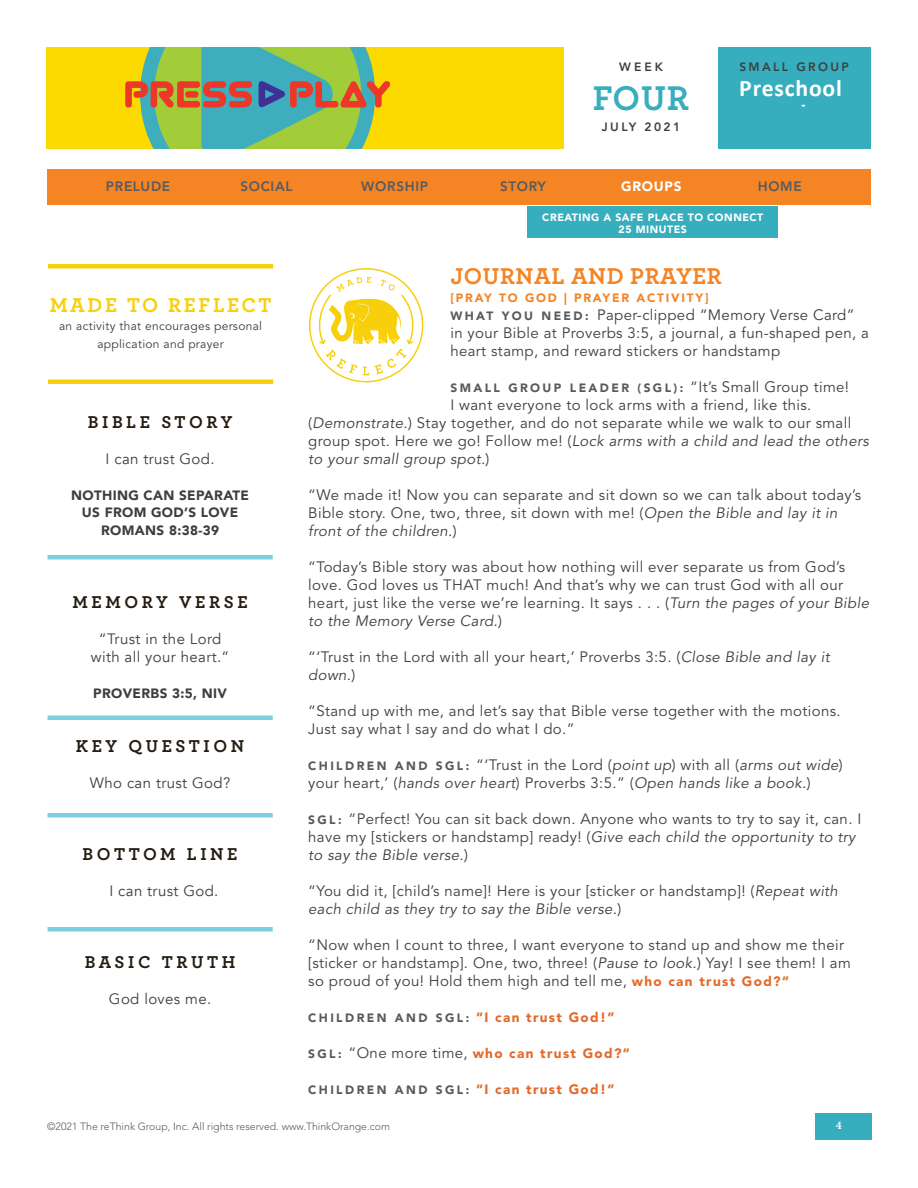
<style>
.page{position:relative;width:918px;height:1188px;background:#fff}
.page>*{position:absolute;margin:0;border:0;box-sizing:border-box;transform-origin:0 0}
.t1{font:700 36px "Archer Pro";color:#36aebd}
.Paragraph_Style_1{font:700 24px "Archer Pro";letter-spacing:.025em;color:#f58425}
.t2{font:700 23.7px "Calibri";letter-spacing:.03em;color:#fff}
.t3{font:700 21px "Archer Pro";letter-spacing:.125em;color:#f7cf0a}
.t4{font:700 18px "Archer Pro";letter-spacing:.2em;color:#251d13}
.Paragraph_Style_1-2{font:15px/18px "Avenir LT Std";letter-spacing:.025em;color:#3e3e3f}
.t5{font:15px/18px "Avenir";letter-spacing:.025em;color:#3e3e3f;text-align:center}
.t6{font:900 13.5px/18px "Avenir";letter-spacing:.025em;color:#3e3e3f;text-align:center}
.Paragraph_Style_1-3{font:900 13.5px "Avenir LT Std";letter-spacing:.1em;color:#e46828}
.t7{font:800 13.5px "Avenir LT Std";letter-spacing:.05em;color:#585a5c}
.t8{font:900 13.5px "Avenir LT Std";letter-spacing:.05em;color:#fff}
.Paragraph_Style_1-4{font:900 12px "Avenir LT Std";letter-spacing:.2em;color:#585a5c}
.t9{font:12px/18px "Avenir LT Std";letter-spacing:.025em;color:#3e3e3f;text-align:center}
.Paragraph_Style_1-5{font:900 12px "Avenir LT Std";letter-spacing:.15em;color:#f58425}
.t10{font:800 12px "Avenir LT Std";letter-spacing:.2em;color:#3e3e3f}
.t11{font:700 12px "Minion Pro";color:#fff}
.t12{font:300 10.5px "Avenir LT Std";color:#585a5c}
.t13{font:900 10.5px/12px "Avenir LT Std";letter-spacing:.05em;color:#fff;text-align:center}
.s1{font-weight:900;font-size:12px;color:#585a5c}
.s2{font-weight:400;font-size:15px;color:#3e3e3f}
.s3{font-style:italic}
.s4{font-weight:900;font-size:13.5px;color:#e46828}
.s5{font-size:13.5px;color:#e46828}
.s6{font-size:12px;color:#585a5c}
</style>
<div class="page">
<div style="left:46px;top:47px;width:612px;height:102px;background:#fcda00"></div>
<svg style="left:125px;top:47px;width:265px;height:102px;background:#8dac66"></svg>
<div style="left:717px;top:47px;width:154px;height:102px;background:#36aebd"></div>
<div style="left:564px;top:44px;width:153px;height:108px;background:#fff"></div>
<div style="left:48px;top:555px;width:225px;height:5px;background:#7bd0e0"></div>
<hr style="left:48px;top:716px;width:225px;height:4px;background:#7bd0e0">
<div style="left:48px;top:813px;width:225px;height:5px;background:#7bd0e0"></div>
<div style="left:48px;top:927px;width:225px;height:5px;background:#7bd0e0"></div>
<svg style="left:309px;top:268px;width:114px;height:114px"></svg>
<hr style="left:48px;top:380px;width:225px;height:4px;background:#f7cf0a">
<hr style="left:48px;top:264px;width:225px;height:4px;background:#f7cf0a">
<div style="left:47px;top:170px;width:824px;height:36px;background:#f58425"></div>
<div style="left:815px;top:1113px;width:57px;height:27px;background:#36aebd"></div>
<div style="left:527px;top:206px;width:251px;height:32px;background:#36aebd"></div>
<p class="t10" style="left:619px;top:59px;width:45px">WEEK</p>
<h1 class="t1" style="left:593px;top:69px;width:98px">FOUR</h1>
<p class="t10" style="left:602px;top:120px;width:80px">JULY 2021</p>
<p class="t10" style="left:739px;top:59px;width:111px">SMALL GROUP</p>
<h3 class="t2" style="left:739px;top:72px;width:104px">Preschool</h3>
<p class="t8" style="left:802px;top:96px;width:5px">-</p>
<p class="t7" style="left:106px;top:178px;width:66px">PRELUDE</p>
<p class="t7" style="left:240px;top:178px;width:54px">SOCIAL</p>
<p class="t7" style="left:361px;top:178px;width:68px">WORSHIP</p>
<p class="t7" style="left:500px;top:178px;width:47px">STORY</p>
<p class="t8" style="left:621px;top:178px;width:62px">GROUPS</p>
<p class="t7" style="left:758px;top:178px;width:46px">HOME</p>
<h3 class="t3" style="left:50px;top:288px;width:223px">MADE TO REFLECT</h3>
<p class="t9" style="left:59px;top:317px;width:205px">an activity that encourages personal application and prayer</p>
<p class="t4" style="left:88px;top:407px;width:146px">BIBLE STORY</p>
<p class="t5" style="left:106px;top:450px;width:111px">I can trust God.</p>
<p class="t6" style="left:71px;top:485px;width:179px">NOTHING CAN SEPARATE<br>US FROM GOD’S LOVE<br>ROMANS 8:38-39</p>
<p class="t4" style="left:72px;top:587px;width:177px">MEMORY VERSE</p>
<p class="t5" style="left:91px;top:630px;width:140px">“Trust in the Lord with all your heart.”</p>
<p class="t6" style="left:93px;top:683px;width:135px">PROVERBS 3:5, NIV</p>
<p class="t4" style="left:76px;top:731px;width:170px">KEY QUESTION</p>
<p class="t5" style="left:90px;top:774px;width:142px">Who can trust God?</p>
<p class="t4" style="left:83px;top:839px;width:156px">BOTTOM LINE</p>
<p class="t5" style="left:109px;top:882px;width:111px">I can trust God.</p>
<p class="t4" style="left:85px;top:947px;width:152px">BASIC TRUTH</p>
<p class="t5" style="left:109px;top:990px;width:104px">God loves me.</p>
<p class="t13" style="left:542px;top:211px;width:223px">CREATING A SAFE PLACE TO CONNECT<br>25 MINUTES</p>
<p class="Paragraph_Style_1" style="left:450px;top:257px;width:273px">JOURNAL AND PRAYER</p>
<p class="Paragraph_Style_1-5" style="left:450px;top:290px;width:260px">[PRAY TO GOD | PRAYER ACTIVITY]</p>
<p class="Paragraph_Style_1-2" style="left:450px;top:306px;width:420px"><span class="s1">W H AT Y O U N E E D :</span> Paper-clipped “Memory Verse Card” in your Bible at Proverbs 3:5, a journal, a fun-shaped pen, a heart stamp, and reward stickers or handstamp</p>
<p class="Paragraph_Style_1-4" style="left:450px;top:380px;width:400px">SMALL GROUP LEADER (SGL): <span class="s2">“It’s Small Group time!</span></p>
<p class="Paragraph_Style_1-2" style="left:308px;top:396px;width:562px;text-indent:142px">I want everyone to lock arms with a friend, like this. (<span class="s3">Demonstrate.</span>) Stay together, and do not separate while we walk to our small group spot. Here we go! Follow me! (<span class="s3">Lock arms with a child and lead the others to your small group spot.</span>)</p>
<p class="Paragraph_Style_1-2" style="left:308px;top:486px;width:554px">“We made it! Now you can separate and sit down so we can talk about today’s<br>Bible story. One, two, three, sit down with me! (<span class="s3">Open the Bible and lay it in front of the children.</span>)</p>
<p class="Paragraph_Style_1-2" style="left:308px;top:558px;width:562px">“Today’s Bible story was about how nothing will ever separate us from God’s love. God loves us THAT much! And that’s why we can trust God with all our heart, just like the verse we’re learning. It says . . . (<span class="s3">Turn the pages of your Bible to the Memory Verse Card.</span>)</p>
<p class="Paragraph_Style_1-2" style="left:308px;top:648px;width:523px">“‘Trust in the Lord with all your heart,’ Proverbs 3:5. (<span class="s3">Close Bible and lay it down.</span>)</p>
<p class="Paragraph_Style_1-2" style="left:308px;top:702px;width:534px">“Stand up with me, and let’s say that Bible verse together with the motions.<br>Just say what I say and do what I do.”</p>
<p class="Paragraph_Style_1-2" style="left:308px;top:756px;width:536px"><span class="s1">C H I L D R E N A N D S G L :</span> “‘Trust in the Lord (<span class="s3">point up</span>) with all (<span class="s3">arms out wide</span>) your heart,’ (<span class="s3">hands over heart</span>) Proverbs 3:5.” (<span class="s3">Open hands like a book.</span>)</p>
<p class="Paragraph_Style_1-2" style="left:308px;top:810px;width:555px"><span class="s1">S G L :</span> “Perfect! You can sit back down. Anyone who wants to try to say it, can. I have my [stickers or handstamp] ready! (<span class="s3">Give each child the opportunity to try to say the Bible verse.</span>)</p>
<p class="Paragraph_Style_1-2" style="left:308px;top:882px;width:531px">“You did it, [child’s name]! Here is your [sticker or handstamp]! (<span class="s3">Repeat with each child as they try to say the Bible verse.</span>)</p>
<p class="Paragraph_Style_1-2" style="left:308px;top:936px;width:544px">“Now when I count to three, I want everyone to stand up and show me their [sticker or handstamp]. One, two, three! (<span class="s3">Pause to look.</span>) Yay! I see them! I am so proud of you! Hold them high and tell me, <span class="s4">who can trust God?”</span></p>
<p class="Paragraph_Style_1-4" style="left:308px;top:1010px;width:308px">CHILDREN AND SGL: <span class="s5">“I can trust God!”</span></p>
<p class="Paragraph_Style_1-3" style="left:308px;top:1045px;width:323px"><span class="s6">SGL:</span> <span class="s2">“One more time,</span> who can trust God?”</p>
<p class="Paragraph_Style_1-4" style="left:308px;top:1082px;width:308px">CHILDREN AND SGL: <span class="s5">“I can trust God!”</span></p>
<p class="t12" style="left:47px;top:1120px;width:344px">©2021 The reThink Group, Inc. All rights reserved. www.ThinkOrange.com</p>
<p class="t11" style="left:836px;top:1116px;width:7px">4</p>
</div>
